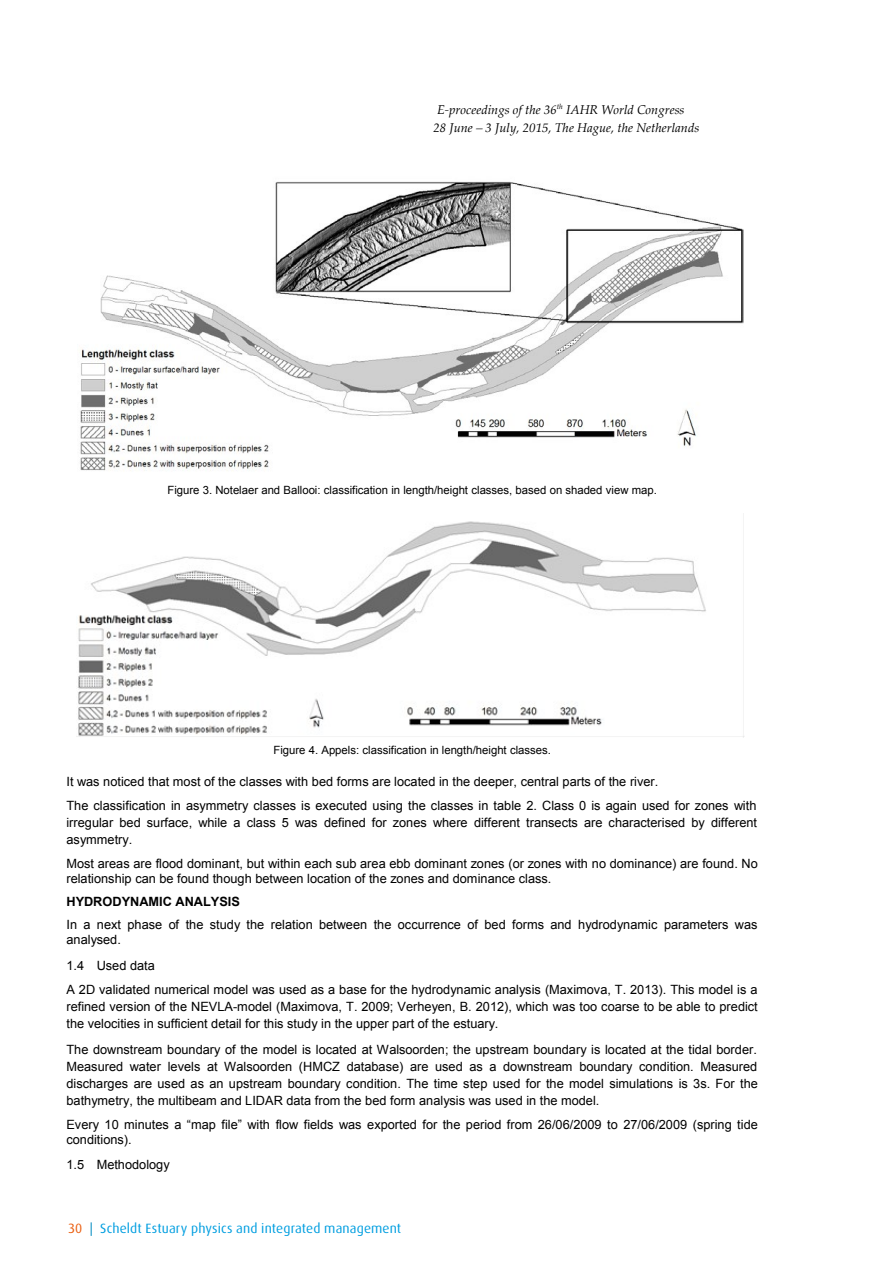
<style>
.page{position:relative;width:893px;height:1263px;background:#fff}
.page>*{position:absolute;margin:0;border:0;box-sizing:border-box;transform-origin:0 0}
.t1{font:13.5px "Dax";letter-spacing:.01em;color:#009ee0}
.t2{font:12.75px/17px "Arial";color:#000}
.t3{font:italic 12.75px/17.1px "Palatino Linotype";color:#000}
.t4{font:700 12.75px "Arial";color:#000}
.t5{font:11.4px "Arial";letter-spacing:-.005em;color:#000}
.s1{color:#ea5d0e}
.s2{color:#008bc0}
</style>
<div class="page">
<img style="left:80px;top:181px;width:663px;height:290px">
<img style="left:76px;top:513px;width:668px;height:225px">
<p class="t3" style="left:433px;top:103px;width:267px">E-proceedings of the 36<sup>th</sup> IAHR World Congress<br>28 June – 3 July, 2015, The Hague, the Netherlands</p>
<p class="t5" style="left:167px;top:485px;width:491px">Figure 3. Notelaer and Ballooi: classification in length/height classes, based on shaded view map.</p>
<p class="t5" style="left:274px;top:746px;width:279px">Figure 4. Appels: classification in length/height classes.</p>
<p class="t2" style="left:66px;top:770px;width:691px;line-height:24.8px">It was noticed that most of the classes with bed forms are located in the deeper, central parts of the river.<br>The classification in asymmetry classes is executed using the classes in table 2. Class 0 is again used for zones with</p>
<p class="t2" style="left:66px;top:815px;width:692px">irregular bed surface, while a class 5 was defined for zones where different transects are characterised by different asymmetry.</p>
<p class="t2" style="left:66px;top:857px;width:693px;line-height:14.7px">Most areas are flood dominant, but within each sub area ebb dominant zones (or zones with no dominance) are found. No relationship can be found though between location of the zones and dominance class.</p>
<p class="t4" style="left:66px;top:894px;width:175px">HYDRODYNAMIC ANALYSIS</p>
<p class="t2" style="left:66px;top:919px;width:693px;line-height:14.5px">In a next phase of the study the relation between the occurrence of bed forms and hydrodynamic parameters was analysed.</p>
<p class="t2" style="left:66px;top:954px;width:693px;line-height:24.8px">1.4 Used data<br>A 2D validated numerical model was used as a base for the hydrodynamic analysis (Maximova, T. 2013). This model is a</p>
<p class="t2" style="left:66px;top:999px;width:693px">refined version of the NEVLA-model (Maximova, T. 2009; Verheyen, B. 2012), which was too coarse to be able to predict the velocities in sufficient detail for this study in the upper part of the estuary.</p>
<p class="t2" style="left:66px;top:1042px;width:693px;text-align:justify">The downstream boundary of the model is located at Walsoorden; the upstream boundary is located at the tidal border.<br>Measured water levels at Walsoorden (HMCZ database) are used as a downstream boundary condition. Measured discharges are used as an upstream boundary condition. The time step used for the model simulations is 3s. For the bathymetry, the multibeam and LIDAR data from the bed form analysis was used in the model.</p>
<p class="t2" style="left:66px;top:1118px;width:693px;line-height:14.5px">Every 10 minutes a “map file” with flow fields was exported for the period from 26/06/2009 to 27/06/2009 (spring tide conditions).</p>
<p class="t2" style="left:66px;top:1157px;width:105px">1.5 Methodology</p>
<p class="t1" style="left:68px;top:1221px;width:335px"><span class="s1">30</span> <span class="s2">|</span> Scheldt Estuary physics and integrated management</p>
</div>
